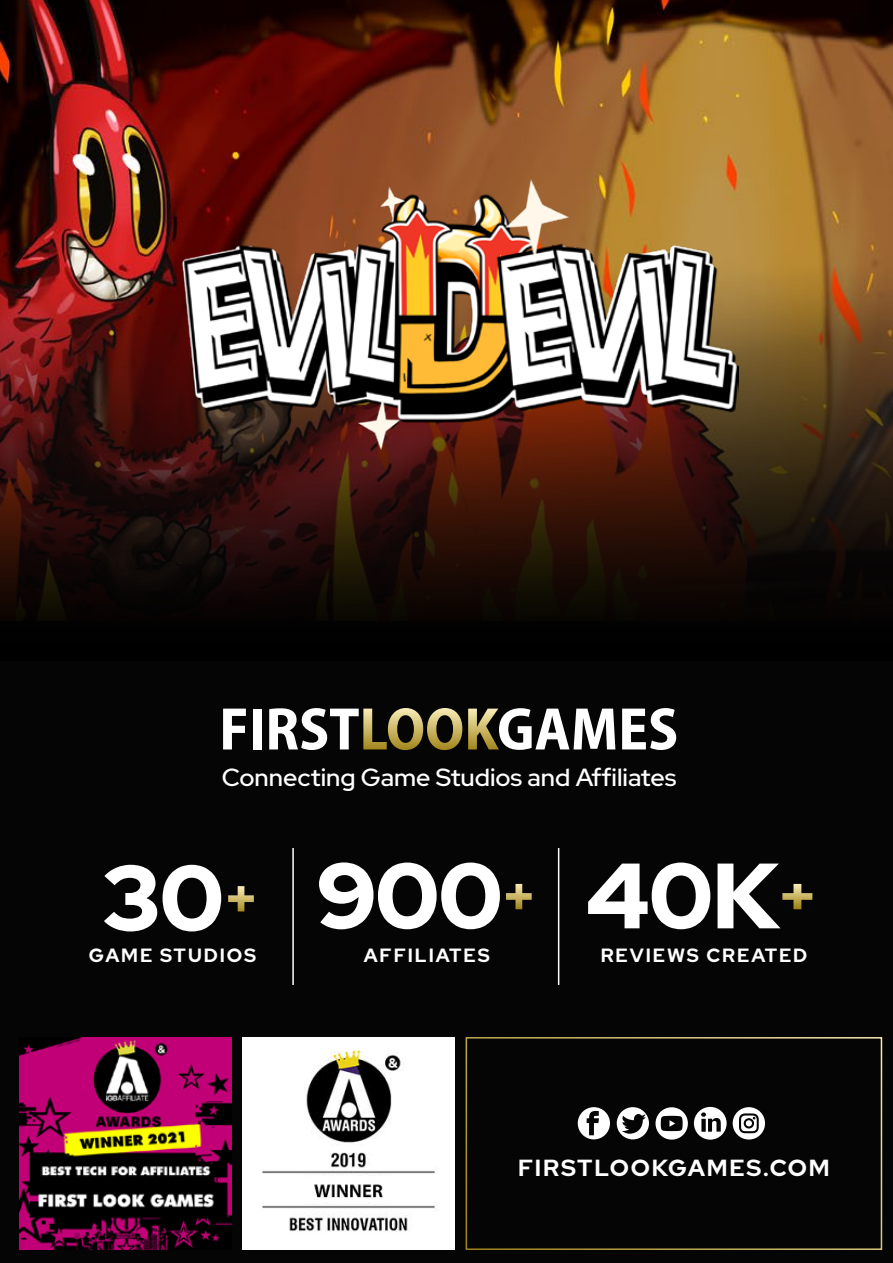
<style>
.page{position:relative;width:893px;height:1263px;background:#fff}
.page>*{position:absolute;margin:0;border:0;box-sizing:border-box;transform-origin:0 0}
.t1{font:900 92.55px "Red Hat Display";letter-spacing:-.01em;color:#fff}
.t2{font:500 24.75px "Red Hat Display";color:#fff}
.t3{font:700 23.25px "Red Hat Display";letter-spacing:.075em;color:#fff}
.t4{font:700 19.05px "Red Hat Display";letter-spacing:.1em;color:#fff}
</style>
<div class="page">
<img style="left:0;top:0;width:893px;height:254px">
<div style="left:0;top:621px;width:893px;height:642px;background:#050505"></div>
<svg style="left:228px;top:886px;width:26px;height:25px"></svg>
<svg style="left:506px;top:884px;width:26px;height:25px"></svg>
<svg style="left:782px;top:884px;width:30px;height:25px"></svg>
<hr style="left:292px;top:848px;width:2px;height:137px;background:#fff">
<hr style="left:558px;top:848px;width:1px;height:137px;background:#fff">
<img style="left:243px;top:1038px;width:211px;height:211px">
<img style="left:20px;top:1038px;width:211px;height:211px">
<svg style="left:578px;top:1107px;width:32px;height:32px"></svg>
<svg style="left:617px;top:1107px;width:32px;height:32px"></svg>
<svg style="left:694px;top:1107px;width:33px;height:32px"></svg>
<svg style="left:733px;top:1107px;width:32px;height:32px"></svg>
<svg style="left:655px;top:1107px;width:33px;height:32px"></svg>
<svg style="left:223px;top:709px;width:23px;height:40px"></svg>
<div style="left:253px;top:709px;width:8px;height:40px;background:#fff"></div>
<svg style="left:269px;top:708px;width:193px;height:42px"></svg>
<svg style="left:468px;top:708px;width:147px;height:42px"></svg>
<svg style="left:622px;top:708px;width:54px;height:42px"></svg>
<svg style="left:0;top:254px;width:893px;height:367px;background:#38190e"></svg>
<img style="left:183px;top:177px;width:555px;height:272px">
<p class="t2" style="left:222px;top:761px;width:456px">Connecting Game Studios and Affiliates</p>
<h1 class="t1" style="left:102px;top:837px;width:123px">30</h1>
<h1 class="t1" style="left:316px;top:835px;width:465px">900 40K</h1>
<p class="t4" style="left:89px;top:943px;width:169px">GAME STUDIOS</p>
<p class="t4" style="left:364px;top:943px;width:128px">AFFILIATES</p>
<p class="t4" style="left:601px;top:943px;width:208px">REVIEWS CREATED</p>
<p class="t3" style="left:518px;top:1152px;width:313px">FIRSTLOOKGAMES.COM</p>
</div>
